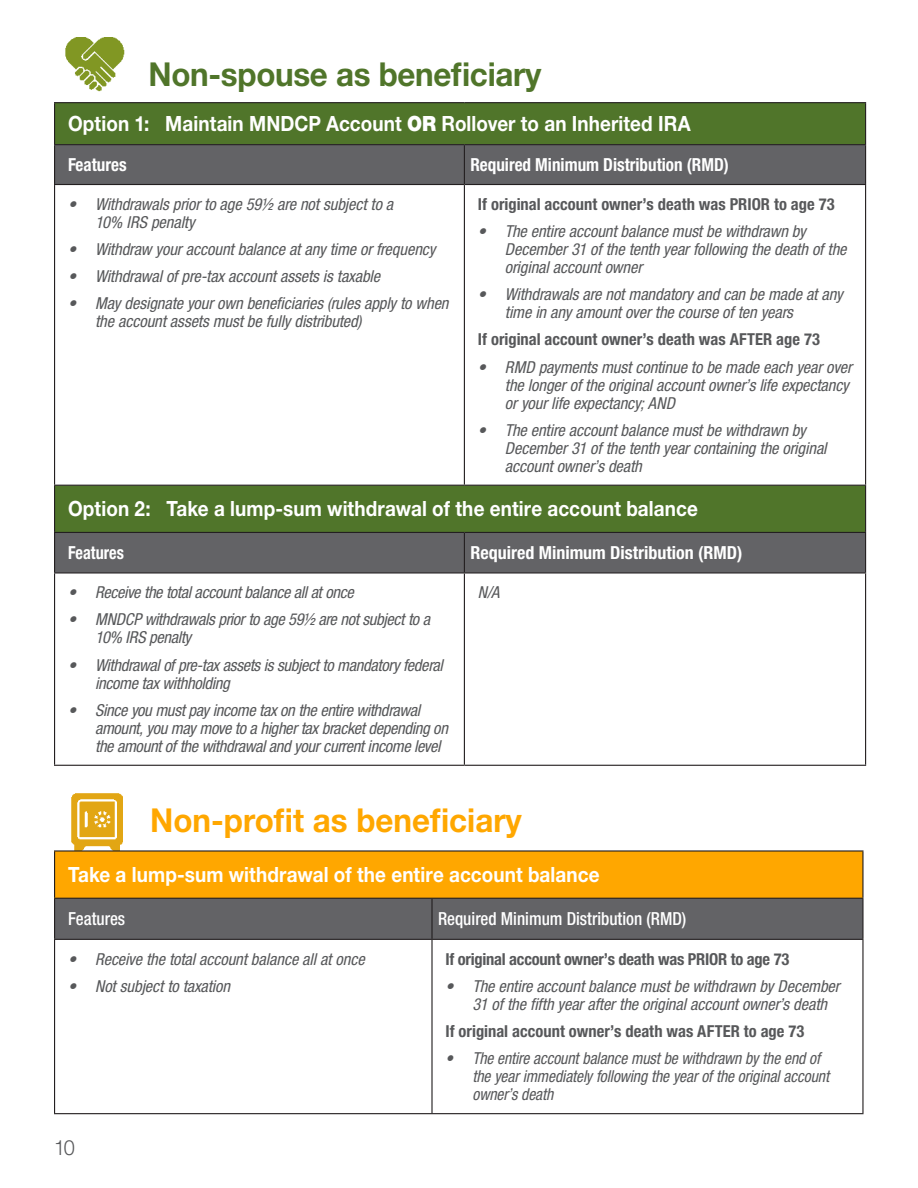
<style>
.page{position:relative;width:918px;height:1188px;background:#fff}
.page>*{position:absolute;margin:0;border:0;box-sizing:border-box;transform-origin:0 0}
.t1{font:700 33px "Helvetica Neue LT Std";color:#ffa700;scale:.95 1}
.t2{font:700 33px "Helvetica Neue LT Std";letter-spacing:-.01em;color:#50752a;scale:.95 1}
.H3_White{font:700 21px "Helvetica Neue LT Std";letter-spacing:.005em;color:#fff;scale:.9 1}
.t3{font:300 21px "Helvetica Neue LT Std";color:#57585a;scale:.95 1}
.Table_Header{font:500 condensed 18px "Helvetica Neue LT Std";color:#fff;scale:.95 1}
.Table_Header-2{font:700 condensed 18px "Helvetica Neue LT Std";color:#fff;scale:.95 1}
.Table_Header-3{font:700 condensed 18px "Helvetica Neue LT Std";color:#fff}
.H2_white{font:700 condensed 18px "Helvetica Neue LT Std";color:#fff;scale:.9 1}
.Body_copy_80K{font:italic condensed 16.5px/18px "Helvetica Neue LT Std";letter-spacing:-.005em;color:#57585a}
.table_text{font:700 condensed 16.5px "Helvetica Neue LT Std";color:#57585a}
.Body_copy_80K-2{font:italic condensed 16.5px/18px "Helvetica Neue LT Std";letter-spacing:-.005em;color:#57585a;scale:.95 1}
.s1{font-weight:900}
</style>
<div class="page">
<img style="left:71px;top:793px;width:52px;height:57px">
<img style="left:65px;top:37px;width:60px;height:55px">
<div style="left:55px;top:851px;width:808px;height:47px;background:#ffa700"></div>
<div style="left:55px;top:899px;width:807px;height:40px;background:#636366"></div>
<hr style="left:54px;top:850px;width:378px;height:2px;background:#231f20">
<hr style="left:54px;top:852px;width:1px;height:46px;background:#231f20">
<hr style="left:432px;top:850px;width:432px;height:2px;background:#231f20">
<hr style="left:54px;top:898px;width:378px;height:1px;background:#231f20">
<hr style="left:54px;top:899px;width:1px;height:40px;background:#231f20">
<hr style="left:54px;top:939px;width:378px;height:1px;background:#231f20">
<hr style="left:54px;top:940px;width:1px;height:173px;background:#231f20">
<hr style="left:54px;top:1113px;width:378px;height:1px;background:#231f20">
<hr style="left:862px;top:852px;width:2px;height:46px;background:#231f20">
<hr style="left:432px;top:898px;width:432px;height:1px;background:#231f20">
<hr style="left:431px;top:899px;width:2px;height:40px;background:#231f20">
<hr style="left:862px;top:899px;width:2px;height:40px;background:#231f20">
<hr style="left:432px;top:939px;width:432px;height:1px;background:#231f20">
<hr style="left:431px;top:940px;width:2px;height:173px;background:#231f20">
<hr style="left:862px;top:940px;width:2px;height:173px;background:#231f20">
<hr style="left:432px;top:1113px;width:432px;height:1px;background:#231f20">
<div style="left:55px;top:103px;width:810px;height:429px;background:#50752a"></div>
<div style="left:55px;top:145px;width:810px;height:39px;background:#636366"></div>
<svg style="left:55px;top:185px;width:810px;height:300px"></svg>
<div style="left:55px;top:533px;width:810px;height:39px;background:#636366"></div>
<svg style="left:55px;top:574px;width:810px;height:191px"></svg>
<hr style="left:54px;top:102px;width:410px;height:1px;background:#231f20">
<hr style="left:54px;top:103px;width:1px;height:41px;background:#231f20">
<hr style="left:464px;top:102px;width:402px;height:1px;background:#231f20">
<hr style="left:54px;top:144px;width:410px;height:1px;background:#231f20">
<hr style="left:54px;top:145px;width:1px;height:39px;background:#231f20">
<hr style="left:54px;top:184px;width:410px;height:1px;background:#231f20">
<hr style="left:54px;top:185px;width:1px;height:300px;background:#231f20">
<hr style="left:54px;top:485px;width:410px;height:1px;background:#231f20">
<hr style="left:54px;top:486px;width:1px;height:46px;background:#231f20">
<hr style="left:54px;top:532px;width:410px;height:1px;background:#231f20">
<hr style="left:54px;top:533px;width:1px;height:39px;background:#231f20">
<hr style="left:54px;top:572px;width:410px;height:2px;background:#231f20">
<hr style="left:54px;top:574px;width:1px;height:191px;background:#231f20">
<hr style="left:54px;top:765px;width:410px;height:1px;background:#231f20">
<hr style="left:865px;top:103px;width:1px;height:41px;background:#231f20">
<hr style="left:464px;top:144px;width:402px;height:1px;background:#231f20">
<hr style="left:464px;top:145px;width:1px;height:39px;background:#231f20">
<hr style="left:865px;top:145px;width:1px;height:39px;background:#231f20">
<hr style="left:464px;top:184px;width:402px;height:1px;background:#231f20">
<hr style="left:464px;top:185px;width:1px;height:300px;background:#231f20">
<hr style="left:865px;top:185px;width:1px;height:300px;background:#231f20">
<hr style="left:464px;top:485px;width:402px;height:1px;background:#231f20">
<hr style="left:865px;top:486px;width:1px;height:46px;background:#231f20">
<hr style="left:464px;top:532px;width:402px;height:1px;background:#231f20">
<hr style="left:464px;top:533px;width:1px;height:39px;background:#231f20">
<hr style="left:865px;top:533px;width:1px;height:39px;background:#231f20">
<hr style="left:464px;top:572px;width:402px;height:2px;background:#231f20">
<hr style="left:464px;top:574px;width:1px;height:191px;background:#231f20">
<hr style="left:865px;top:574px;width:1px;height:191px;background:#231f20">
<hr style="left:464px;top:765px;width:402px;height:1px;background:#231f20">
<h1 class="t2" style="left:148px;top:54px;width:415px">Non-spouse as beneficiary</h1>
<p class="H3_White" style="left:68px;top:111px;width:693px">Option 1: Maintain MNDCP Account <span class="s1">OR</span> Rollover to an Inherited IRA</p>
<p class="Table_Header-2" style="left:68px;top:154px;width:63px">Features</p>
<p class="Table_Header-2" style="left:470px;top:154px;width:274px">Required Minimum Distribution (RMD)</p>
<p class="Body_copy_80K" style="left:95px;top:195px;width:300px;text-indent:-27px">• Withdrawals prior to age 59½ are not subject to a<br>10% IRS penalty</p>
<p class="Body_copy_80K" style="left:68px;top:241px;width:369px">• Withdraw your account balance at any time or frequency</p>
<p class="Body_copy_80K" style="left:68px;top:268px;width:314px">• Withdrawal of pre-tax account assets is taxable</p>
<p class="Body_copy_80K" style="left:95px;top:295px;width:355px;text-indent:-27px">• May designate your own beneficiaries (rules apply to when the account assets must be fully distributed)</p>
<p class="table_text" style="left:478px;top:194px;width:358px">If original account owner’s death was PRIOR to age 73</p>
<p class="Body_copy_80K" style="left:505px;top:223px;width:343px;text-indent:-27px">• The entire account balance must be withdrawn by<br>December 31 of the tenth year following the death of the original account owner</p>
<p class="Body_copy_80K" style="left:505px;top:286px;width:339px;text-indent:-27px">• Withdrawals are not mandatory and can be made at any time in any amount over the course of ten years</p>
<p class="table_text" style="left:478px;top:329px;width:344px">If original account owner’s death was AFTER age 73</p>
<p class="Body_copy_80K" style="left:505px;top:358px;width:349px;text-indent:-27px">• RMD payments must continue to be made each year over the longer of the original account owner’s life expectancy or your life expectancy; AND</p>
<p class="Body_copy_80K" style="left:505px;top:421px;width:323px;text-indent:-27px">• The entire account balance must be withdrawn by<br>December 31 of the tenth year containing the original account owner’s death</p>
<p class="H3_White" style="left:68px;top:496px;width:701px">Option 2: Take a lump-sum withdrawal of the entire account balance</p>
<p class="H2_white" style="left:68px;top:542px;width:64px">Features</p>
<h1 class="Table_Header-3" style="left:470px;top:542px;width:274px">Required Minimum Distribution (RMD)</h1>
<p class="Body_copy_80K" style="left:68px;top:584px;width:287px">• Receive the total account balance all at once</p>
<p class="Body_copy_80K" style="left:95px;top:611px;width:336px;text-indent:-27px">• MNDCP withdrawals prior to age 59½ are not subject to a<br>10% IRS penalty</p>
<p class="Body_copy_80K" style="left:95px;top:656px;width:349px;text-indent:-27px">• Withdrawal of pre-tax assets is subject to mandatory federal income tax withholding</p>
<p class="Body_copy_80K" style="left:95px;top:701px;width:354px;text-indent:-27px">• Since you must pay income tax on the entire withdrawal amount, you may move to a higher tax bracket depending on the amount of the withdrawal and your current income level</p>
<p class="Body_copy_80K" style="left:478px;top:584px;width:23px">N/A</p>
<h1 class="t1" style="left:150px;top:800px;width:393px">Non-profit as beneficiary</h1>
<p class="H3_White" style="left:68px;top:862px;width:592px">Take a lump-sum withdrawal of the entire account balance</p>
<p class="Table_Header" style="left:68px;top:908px;width:62px">Features</p>
<p class="Table_Header" style="left:438px;top:908px;width:263px">Required Minimum Distribution (RMD)</p>
<p class="Body_copy_80K" style="left:68px;top:950px;width:298px">• Receive the total account balance all at once</p>
<p class="Body_copy_80K" style="left:68px;top:977px;width:164px">• Not subject to taxation</p>
<p class="table_text" style="left:446px;top:949px;width:345px">If original account owner’s death was PRIOR to age 73</p>
<p class="Body_copy_80K" style="left:472px;top:977px;width:369px;text-indent:-27px">• The entire account balance must be withdrawn by December<br>31 of the fifth year after the original account owner’s death</p>
<p class="table_text" style="left:446px;top:1021px;width:361px">If original account owner’s death was AFTER to age 73</p>
<p class="Body_copy_80K-2" style="left:472px;top:1050px;width:377px;text-indent:-27px">• The entire account balance must be withdrawn by the end of the year immediately following the year of the original account owner’s death</p>
<p class="t3" style="left:54px;top:1135px;width:23px">10</p>
</div>
